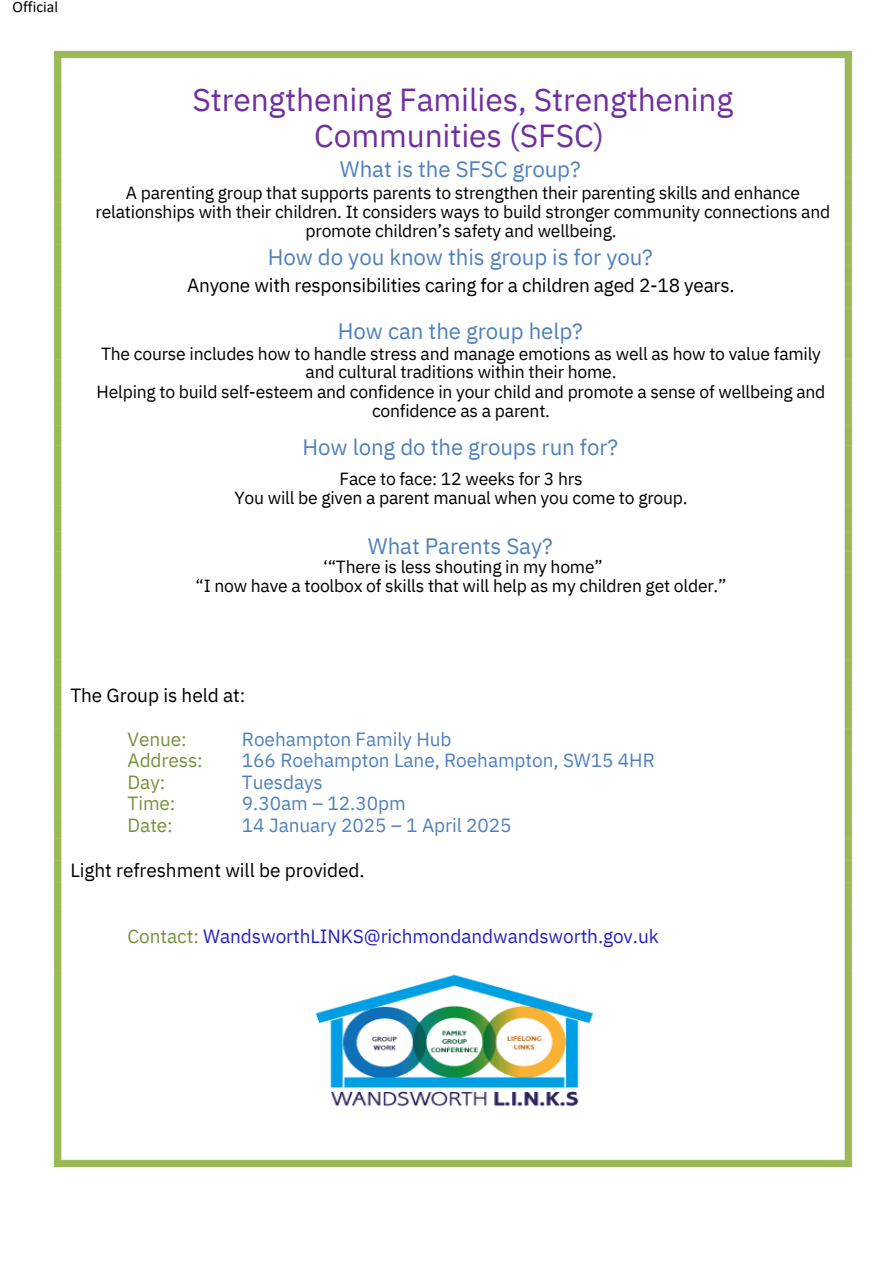
<style>
.page{position:relative;width:894px;height:1264px;background:#fff}
.page>*{position:absolute;margin:0;border:0;box-sizing:border-box;transform-origin:0 0}
.t1{font:31.8px/35.7px "IBM Plex Sans";letter-spacing:-.005em;color:#7030a0;text-align:center}
.t2{font:22.2px "IBM Plex Sans";letter-spacing:-.005em;color:#4f81bd}
.t3{font:19.05px "IBM Plex Sans";letter-spacing:-.015em;color:#000}
.t4{font:19.05px/21.5px "IBM Plex Sans";letter-spacing:-.005em;color:#4f81bd}
.t5{font:19.05px "IBM Plex Sans";letter-spacing:-.005em;color:#2921c1}
.t6{font:19.05px/21.5px "IBM Plex Sans";letter-spacing:-.005em;color:#76923c}
.t7{font:17.55px/19px "IBM Plex Sans";letter-spacing:-.015em;color:#000;text-align:center}
.t8{font:15.75px "Calibri";color:#000}
.s1{color:#76923c}
</style>
<div class="page">
<img style="left:53px;top:50px;width:800px;height:1118px">
<img style="left:308px;top:969px;width:289px;height:140px">
<p class="t8" style="left:13px;top:0;width:47px">Official</p>
<h1 class="t1" style="left:192px;top:81px;width:542px">Strengthening Families, Strengthening<br>Communities (SFSC)</h1>
<h1 class="t2" style="left:340px;top:154px;width:242px">What is the SFSC group?</h1>
<h1 class="t7" style="left:96px;top:183px;width:736px">A parenting group that supports parents to strengthen their parenting skills and enhance relationships with their children. It considers ways to build stronger community connections and promote children’s safety and wellbeing.</h1>
<h1 class="t2" style="left:268px;top:242px;width:386px">How do you know this group is for you?</h1>
<h1 class="t3" style="left:187px;top:273px;width:548px">Anyone with responsibilities caring for a children aged 2-18 years.</h1>
<h1 class="t2" style="left:338px;top:316px;width:246px">How can the group help?</h1>
<h1 class="t7" style="left:101px;top:344px;width:721px;line-height:17.9px">The course includes how to handle stress and manage emotions as well as how to value family and cultural traditions within their home.</h1>
<h1 class="t7" style="left:97px;top:382px;width:730px">Helping to build self-esteem and confidence in your child and promote a sense of wellbeing and confidence as a parent.</h1>
<h1 class="t2" style="left:302px;top:432px;width:317px">How long do the groups run for?</h1>
<h1 class="t7" style="left:234px;top:469px;width:454px">Face to face: 12 weeks for 3 hrs<br>You will be given a parent manual when you come to group.</h1>
<h1 class="t2" style="left:368px;top:531px;width:186px">What Parents Say?</h1>
<h1 class="t7" style="left:195px;top:557px;width:532px">‘“There is less shouting in my home”<br>“I now have a toolbox of skills that will help as my children get older.”</h1>
<p class="t3" style="left:70px;top:682px;width:176px">The Group is held at:</p>
<h1 class="t6" style="left:127px;top:728px;width:77px">Venue:<br>Address:<br>Day:<br>Time:<br>Date:</h1>
<h1 class="t4" style="left:242px;top:728px;width:414px">Roehampton Family Hub<br>166 Roehampton Lane, Roehampton, SW15 4HR<br>Tuesdays<br>9.30am – 12.30pm<br>14 January 2025 – 1 April 2025</h1>
<h1 class="t3" style="left:70px;top:857px;width:296px">Light refreshment will be provided.</h1>
<h1 class="t5" style="left:127px;top:923px;width:532px"><span class="s1">Contact:</span> WandsworthLINKS@richmondandwandsworth.gov.uk</h1>
</div>
